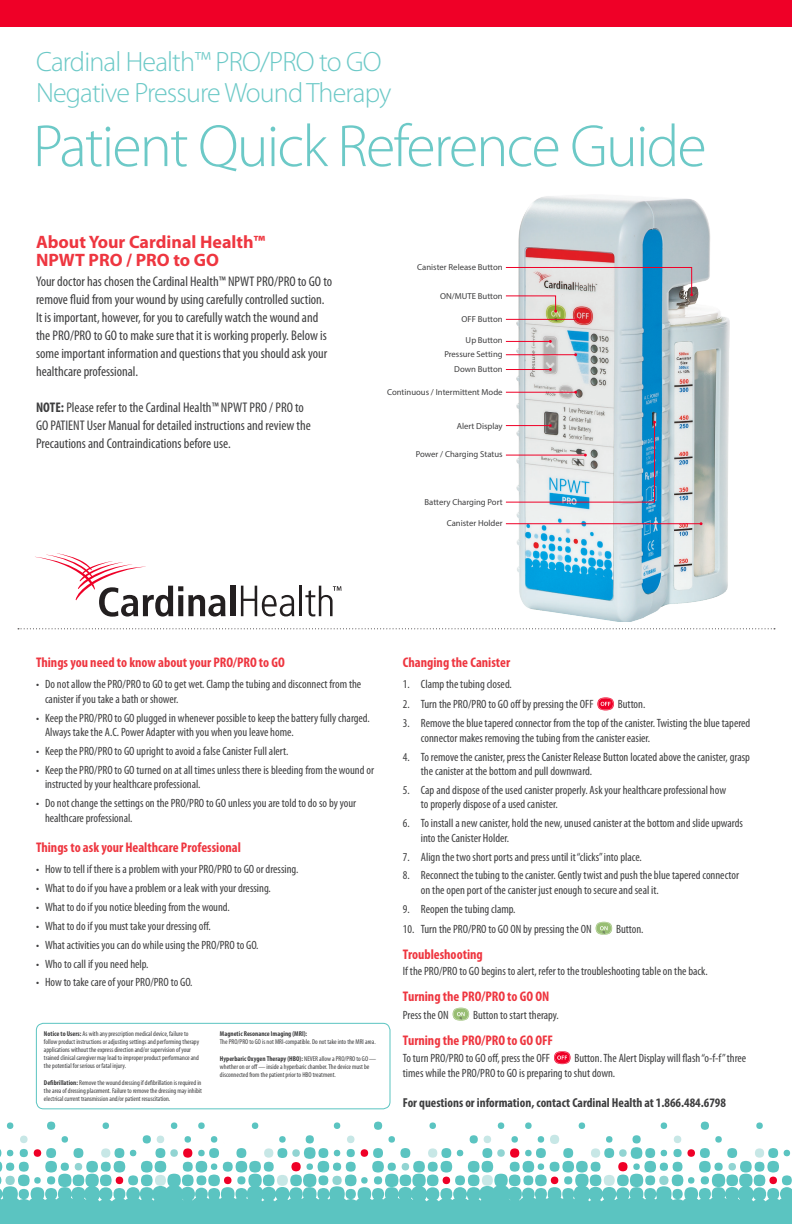
<style>
.page{position:relative;width:792px;height:1224px;background:#fff}
.page>*{position:absolute;margin:0;border:0;box-sizing:border-box;transform-origin:0 0}
.Body{font:300 60px "Myriad Pro";letter-spacing:-.03em;color:#6cc9c7}
.Body-2{font:300 28px "Myriad Pro";letter-spacing:-.03em;color:#6cc9c7}
.Subhead{font:700 18px/18px "Myriad Pro";color:#ee3640}
.Body-3{font:condensed 14px/18px "Myriad Pro";color:#3e3e3f}
.Subhead-2{font:700 condensed 14px "Myriad Pro";color:#ee3640}
.Body-4{font:700 condensed 13px "Myriad Pro";color:#3e3e3f}
.Body-5{font:condensed 12px/14.4px "Myriad Pro";color:#3e3e3f}
.Body-6{font:8.7px "Myriad Pro";color:#3e3e3f}
.note{font:condensed 7px/8px "Myriad Pro";color:#3e3e3f}
.s1{font-weight:700}
</style>
<div class="page">
<svg style="left:0;top:1122px;width:792px;height:102px;fill:#5bc4c1"></svg>
<svg style="left:0;top:1135px;width:792px;height:51px"></svg>
<div style="left:222px;top:1133px;width:12px;height:12px;background:#fff;border-radius:50%"></div>
<div style="left:230px;top:586px;width:5px;height:30px;background:#231f20"></div>
<hr style="left:300px;top:586px;width:2px;height:30px;background:#231f20">
<svg style="left:241px;top:586px;width:53px;height:30px"></svg>
<svg style="left:35px;top:553px;width:191px;height:64px"></svg>
<svg style="left:305px;top:586px;width:36px;height:30px"></svg>
<svg style="left:18px;top:628px;width:757px;height:1px"></svg>
<div style="left:0;top:0;width:792px;height:26px;background:#ef0027"></div>
<img style="left:517px;top:196px;width:212px;height:426px">
<svg style="left:505px;top:267px;width:188px;height:54px;background:#bcc0c7"></svg>
<hr style="left:506px;top:523px;width:195px;height:1px;background:#ef0027">
<svg style="left:505px;top:421px;width:151px;height:82px;background:#c5d1d9"></svg>
<hr style="left:506px;top:369px;width:44px;height:1px;background:#ef0027">
<hr style="left:506px;top:341px;width:44px;height:1px;background:#ef0027">
<hr style="left:506px;top:392px;width:70px;height:1px;background:#ef0027">
<hr style="left:506px;top:354px;width:70px;height:1px;background:#ef0027">
<svg style="left:597px;top:697px;width:17px;height:13px"></svg>
<svg style="left:596px;top:922px;width:16px;height:13px"></svg>
<svg style="left:453px;top:1008px;width:16px;height:13px"></svg>
<svg style="left:554px;top:1051px;width:17px;height:13px"></svg>
<div style="left:36px;top:1023px;width:354px;height:86px;border:1px solid #5ac4c1;border-radius:7px"></div>
<p class="Body-2" style="left:36px;top:46px;width:347px">Cardinal Health™ PRO/PRO to GO</p>
<p class="Body-2" style="left:36px;top:77px;width:357px">Negative Pressure Wound Therapy</p>
<p class="Body" style="left:33px;top:113px;width:675px">Patient Quick Reference Guide</p>
<p class="Subhead" style="left:36px;top:233px;width:231px">About Your Cardinal Health™<br>NPWT PRO / PRO to GO</p>
<p class="Body-3" style="left:36px;top:273px;width:298px">Your doctor has chosen the Cardinal Health™ NPWT PRO/PRO to GO to remove fluid from your wound by using carefully controlled suction.<br>It is important, however, for you to carefully watch the wound and the PRO/PRO to GO to make sure that it is working properly. Below is some important information and questions that you should ask your healthcare professional.</p>
<p class="Body-3" style="left:36px;top:399px;width:276px"><span class="s1">NOTE:</span> Please refer to the Cardinal Health™ NPWT PRO / PRO to<br>GO PATIENT User Manual for detailed instructions and review the<br>Precautions and Contraindications before use.</p>
<p class="Body-6" style="left:417px;top:262px;width:87px">Canister Release Button</p>
<p class="Body-6" style="left:440px;top:291px;width:64px">ON/MUTE Button</p>
<p class="Body-6" style="left:462px;top:313px;width:43px">OFF Button</p>
<p class="Body-6" style="left:466px;top:335px;width:39px">Up Button</p>
<p class="Body-6" style="left:454px;top:364px;width:50px">Down Button</p>
<p class="Body-6" style="left:444px;top:349px;width:60px">Pressure Setting</p>
<p class="Body-6" style="left:387px;top:387px;width:117px">Continuous / Intermittent Mode</p>
<p class="Body-6" style="left:457px;top:421px;width:47px">Alert Display</p>
<p class="Body-6" style="left:416px;top:449px;width:88px">Power / Charging Status</p>
<p class="Body-6" style="left:425px;top:496px;width:80px">Battery Charging Port</p>
<p class="Body-6" style="left:447px;top:518px;width:57px">Canister Holder</p>
<p class="Subhead-2" style="left:36px;top:654px;width:250px">Things you need to know about your PRO/PRO to GO</p>
<p class="Body-5" style="left:45px;top:677px;width:318px;text-indent:-9px">• Do not allow the PRO/PRO to GO to get wet. Clamp the tubing and disconnect from the canister if you take a bath or shower.</p>
<p class="Body-5" style="left:45px;top:710px;width:326px;text-indent:-9px">• Keep the PRO/PRO to GO plugged in whenever possible to keep the battery fully charged.<br>Always take the A.C. Power Adapter with you when you leave home.</p>
<p class="Body-5" style="left:36px;top:744px;width:254px">• Keep the PRO/PRO to GO upright to avoid a false Canister Full alert.</p>
<p class="Body-5" style="left:45px;top:763px;width:331px;text-indent:-9px">• Keep the PRO/PRO to GO turned on at all times unless there is bleeding from the wound or instructed by your healthcare professional.</p>
<p class="Body-5" style="left:45px;top:796px;width:313px;text-indent:-9px">• Do not change the settings on the PRO/PRO to GO unless you are told to do so by your healthcare professional.</p>
<p class="Subhead-2" style="left:36px;top:839px;width:206px">Things to ask your Healthcare Professional</p>
<p class="Body-5" style="left:36px;top:862px;width:264px">• How to tell if there is a problem with your PRO/PRO to GO or dressing.</p>
<p class="Body-5" style="left:36px;top:881px;width:236px">• What to do if you have a problem or a leak with your dressing.</p>
<p class="Body-5" style="left:36px;top:899px;width:195px">• What to do if you notice bleeding from the wound.</p>
<p class="Body-5" style="left:36px;top:918px;width:176px">• What to do if you must take your dressing off.</p>
<p class="Body-5" style="left:36px;top:937px;width:224px">• What activities you can do while using the PRO/PRO to GO.</p>
<p class="Body-5" style="left:36px;top:956px;width:114px">• Who to call if you need help.</p>
<p class="Body-5" style="left:36px;top:975px;width:158px">• How to take care of your PRO/PRO to GO.</p>
<p class="note" style="left:44px;top:1030px;width:157px"><span class="s1">Notice to Users:</span> As with any prescription medical device, failure to follow product instructions or adjusting settings and performing therapy applications without the express direction and/or supervision of your trained clinical caregiver may lead to improper product performance and the potential for serious or fatal injury.</p>
<p class="note" style="left:44px;top:1079px;width:159px;text-align:justify"><span class="s1">Defibrillation:</span> Remove the wound dressing if defibrillation is required in the area of dressing placement. Failure to remove the dressing may inhibit electrical current transmission and/or patient resuscitation.</p>
<p class="note" style="left:220px;top:1030px;width:157px"><span class="s1">Magnetic Resonance Imaging (MRI):<br></span>The PRO/PRO to GO is not MRI-compatible. Do not take into the MRI area.</p>
<p class="note" style="left:220px;top:1055px;width:158px"><span class="s1">Hyperbaric Oxygen Therapy (HBO):</span> NEVER allow a PRO/PRO to GO — whether on or off — inside a hyperbaric chamber. The device must be disconnected from the patient prior to HBO treatment.</p>
<p class="Subhead-2" style="left:403px;top:654px;width:109px">Changing the Canister</p>
<p class="Body-5" style="left:403px;top:677px;width:111px">1. Clamp the tubing closed.</p>
<p class="Body-5" style="left:403px;top:697px;width:192px">2. Turn the PRO/PRO to GO off by pressing the OFF</p>
<p class="Body-5" style="left:618px;top:697px;width:29px">Button.</p>
<p class="Body-5" style="left:421px;top:716px;width:331px;text-indent:-18px">3. Remove the blue tapered connector from the top of the canister. Twisting the blue tapered connector makes removing the tubing from the canister easier.</p>
<p class="Body-5" style="left:421px;top:749px;width:331px;text-indent:-18px">4. To remove the canister, press the Canister Release Button located above the canister, grasp the canister at the bottom and pull downward.</p>
<p class="Body-5" style="left:421px;top:783px;width:307px;text-indent:-18px">5. Cap and dispose of the used canister properly. Ask your healthcare professional how to properly dispose of a used canister.</p>
<p class="Body-5" style="left:421px;top:816px;width:324px;text-indent:-18px">6. To install a new canister, hold the new, unused canister at the bottom and slide upwards into the Canister Holder.</p>
<p class="Body-5" style="left:403px;top:849px;width:240px">7. Align the two short ports and press until it “clicks” into place.</p>
<p class="Body-5" style="left:421px;top:868px;width:320px;text-indent:-18px">8. Reconnect the tubing to the canister. Gently twist and push the blue tapered connector on the open port of the canister just enough to secure and seal it.</p>
<p class="Body-5" style="left:403px;top:901px;width:114px">9. Reopen the tubing clamp.</p>
<p class="Body-5" style="left:403px;top:922px;width:190px">10. Turn the PRO/PRO to GO ON by pressing the ON</p>
<p class="Body-5" style="left:616px;top:922px;width:29px">Button.</p>
<p class="Subhead-2" style="left:403px;top:945px;width:81px">Troubleshooting</p>
<p class="Body-5" style="left:403px;top:964px;width:306px">If the PRO/PRO to GO begins to alert, refer to the troubleshooting table on the back.</p>
<p class="Subhead-2" style="left:403px;top:988px;width:148px">Turning the PRO/PRO to GO ON</p>
<p class="Body-5" style="left:403px;top:1007px;width:47px">Press the ON</p>
<p class="Body-5" style="left:473px;top:1007px;width:87px">Button to start therapy.</p>
<p class="Subhead-2" style="left:403px;top:1031px;width:152px">Turning the PRO/PRO to GO OFF</p>
<p class="Body-5" style="left:403px;top:1051px;width:149px">To turn PRO/PRO to GO off, press the OFF</p>
<p class="Body-5" style="left:403px;top:1051px;width:345px;text-indent:171px">Button. The Alert Display will flash “o-f-f” three times while the PRO/PRO to GO is preparing to shut down.</p>
<p class="Body-4" style="left:403px;top:1094px;width:325px">For questions or information, contact Cardinal Health at 1.866.484.6798</p>
</div>
